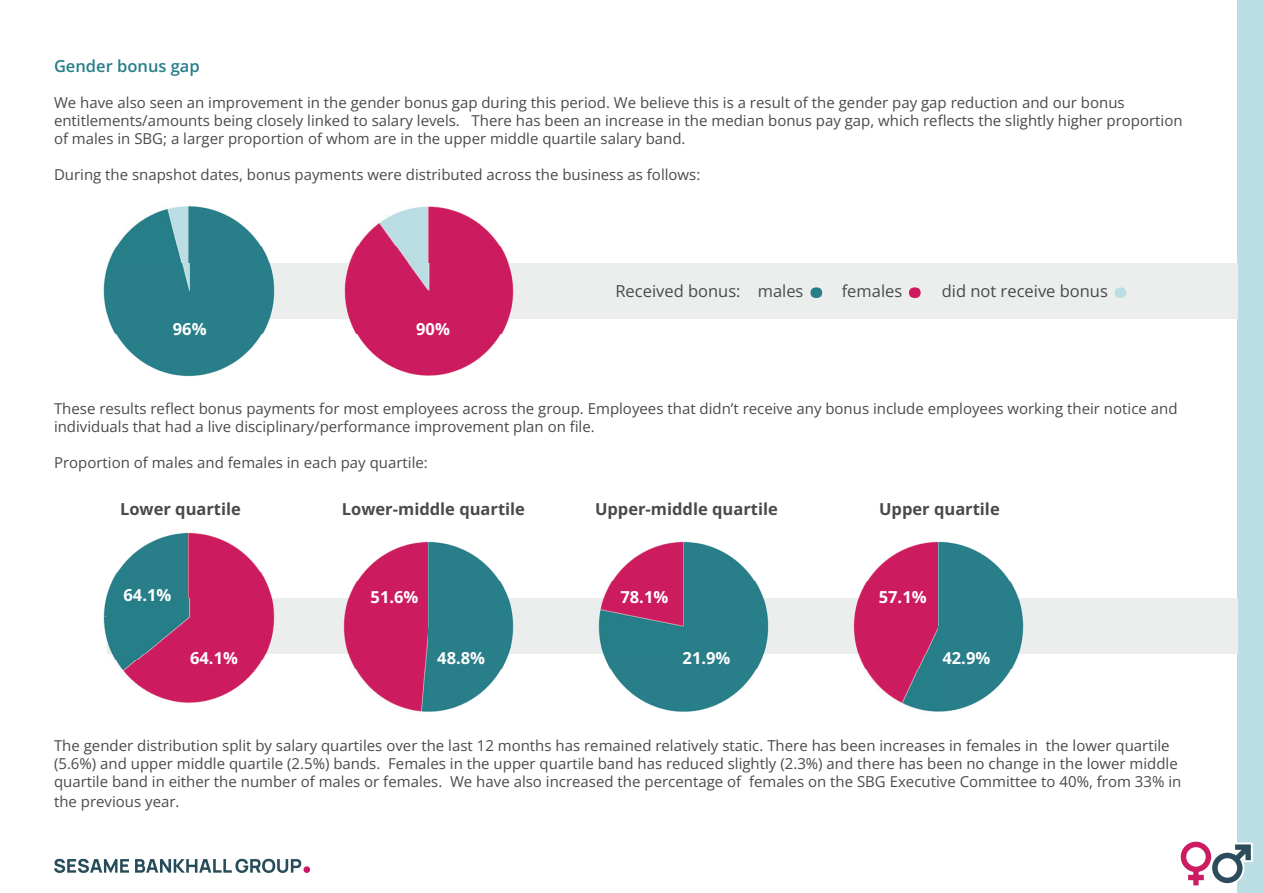
<style>
.page{position:relative;width:1263px;height:893px;background:#fff}
.page>*{position:absolute;margin:0;border:0;box-sizing:border-box;transform-origin:0 0}
.t1{font:800 57px "Open Sans";color:#267e89}
.t2{font:800 57px "Open Sans";color:#ce1b60}
.t3{font:800 57px "Open Sans";color:#bbdde4}
.t4{font:700 16.5px "Open Sans";color:#494a4a}
.t5{font:700 16.5px "Open Sans";color:#fff}
.t6{font:16.5px "Open Sans";color:#494a4a}
.t7{font:600 16.5px "Open Sans";color:#267e8a}
.t8{font:15px/18px "Open Sans";color:#494a4a}
</style>
<div class="page">
<div style="left:1237px;top:0;width:26px;height:893px;background:#bbdde4"></div>
<svg style="left:54px;top:859px;width:75px;height:14px"></svg>
<svg style="left:135px;top:859px;width:166px;height:14px"></svg>
<div style="left:303px;top:866px;width:7px;height:7px;background:#cc1766;border-radius:50%"></div>
<svg style="left:1180px;top:841px;width:73px;height:45px"></svg>
<div style="left:108px;top:263px;width:1129px;height:55px;background:#ebeeed"></div>
<img style="left:116px;top:206px;width:146px;height:41px">
<img style="left:103px;top:247px;width:86px;height:130px">
<img style="left:189px;top:247px;width:81px;height:16px">
<img style="left:189px;top:318px;width:88px;height:59px">
<div style="left:108px;top:263px;width:167px;height:55px;background:#287e89"></div>
<img style="left:341px;top:206px;width:175px;height:170px">
<div style="left:108px;top:598px;width:1129px;height:55px;background:#ebeeed"></div>
<img style="left:117px;top:532px;width:144px;height:40px">
<img style="left:103px;top:572px;width:86px;height:131px">
<div style="left:189px;top:572px;width:83px;height:26px;background:#cd1b60"></div>
<img style="left:189px;top:653px;width:88px;height:50px">
<img style="left:108px;top:598px;width:167px;height:55px">
<img style="left:341px;top:541px;width:176px;height:171px">
<img style="left:596px;top:541px;width:176px;height:171px">
<img style="left:850px;top:541px;width:176px;height:171px">
<p class="t7" style="left:54px;top:54px;width:147px">Gender bonus gap</p>
<p class="t8" style="left:54px;top:93px;width:1130px">We have also seen an improvement in the gender bonus gap during this period. We believe this is a result of the gender pay gap reduction and our bonus entitlements/amounts being closely linked to salary levels. There has been an increase in the median bonus pay gap, which reflects the slightly higher proportion of males in SBG; a larger proportion of whom are in the upper middle quartile salary band.</p>
<p class="t8" style="left:54px;top:165px;width:648px">During the snapshot dates, bonus payments were distributed across the business as follows:</p>
<p class="t5" style="left:173px;top:317px;width:35px">96%</p>
<p class="t5" style="left:416px;top:317px;width:35px">90%</p>
<p class="t6" style="left:615px;top:280px;width:190px">Received bonus: males</p>
<h1 class="t1" style="left:808px;top:238px;width:18px">.</h1>
<p class="t6" style="left:842px;top:280px;width:62px">females</p>
<h1 class="t2" style="left:906px;top:238px;width:18px">.</h1>
<p class="t6" style="left:942px;top:280px;width:168px">did not receive bonus</p>
<h1 class="t3" style="left:1112px;top:238px;width:18px">.</h1>
<p class="t8" style="left:54px;top:399px;width:1125px">These results reflect bonus payments for most employees across the group. Employees that didn’t receive any bonus include employees working their notice and individuals that had a live disciplinary/performance improvement plan on file.</p>
<p class="t8" style="left:54px;top:453px;width:375px">Proportion of males and females in each pay quartile:</p>
<p class="t4" style="left:120px;top:498px;width:122px">Lower quartile</p>
<p class="t4" style="left:342px;top:498px;width:185px">Lower-middle quartile</p>
<p class="t4" style="left:595px;top:498px;width:184px">Upper-middle quartile</p>
<p class="t4" style="left:879px;top:498px;width:122px">Upper quartile</p>
<p class="t5" style="left:123px;top:584px;width:49px">64.1%</p>
<p class="t5" style="left:190px;top:647px;width:49px">64.1%</p>
<p class="t5" style="left:371px;top:585px;width:49px">51.6%</p>
<p class="t5" style="left:437px;top:647px;width:49px">48.8%</p>
<p class="t5" style="left:620px;top:585px;width:49px">78.1%</p>
<p class="t5" style="left:682px;top:647px;width:49px">21.9%</p>
<p class="t5" style="left:879px;top:585px;width:49px">57.1%</p>
<p class="t5" style="left:942px;top:647px;width:49px">42.9%</p>
<p class="t8" style="left:54px;top:736px;width:1129px">The gender distribution split by salary quartiles over the last 12 months has remained relatively static. There has been increases in females in the lower quartile (5.6%) and upper middle quartile (2.5%) bands. Females in the upper quartile band has reduced slightly (2.3%) and there has been no change in the lower middle quartile band in either the number of males or females. We have also increased the percentage of females on the SBG Executive Committee to 40%, from 33% in</p>
<p class="t8" style="left:54px;top:792px;width:127px">the previous year.</p>
</div>
